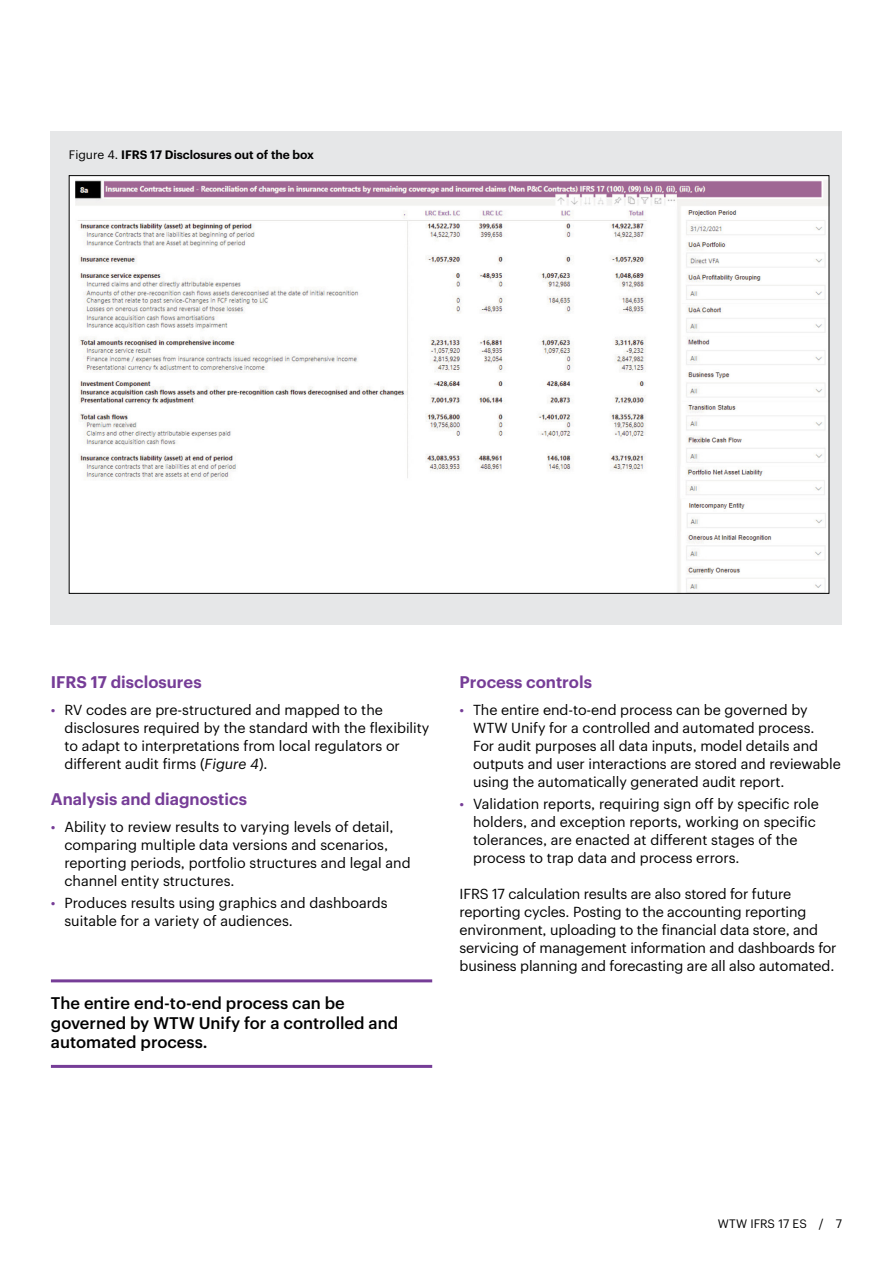
<style>
.page{position:relative;width:893px;height:1263px;background:#fff}
.page>*{position:absolute;margin:0;border:0;box-sizing:border-box;transform-origin:0 0}
.t1{font:500 16.5px/19.5px "Graphik";color:#000}
.t2{font:600 16.5px "Graphik";color:#763d97}
.t3{font:14.25px/18px "Graphik";letter-spacing:-.005em;color:#000}
.t4{font:600 12px "Graphik";color:#000}
.t5{font:12px "Graphik";color:#000}
.s1{font-weight:400}
.s2{color:#763d97}
.s3{font-style:italic}
</style>
<div class="page">
<hr style="left:51px;top:979px;width:381px;height:3px;background:#763d97">
<hr style="left:51px;top:1065px;width:381px;height:3px;background:#763d97">
<div style="left:51px;top:132px;width:791px;height:63px;background:#e6e7e8"></div>
<svg style="left:51px;top:176px;width:791px;height:449px;fill:#e6e7e8"></svg>
<img style="left:76px;top:177px;width:751px;height:414px">
<p class="t4" style="left:69px;top:145px;width:247px"><span class="s1">Figure 4.</span> IFRS 17 Disclosures out of the box</p>
<p class="t2" style="left:51px;top:669px;width:152px">IFRS 17 disclosures</p>
<p class="t3" style="left:64px;top:699px;width:367px;text-indent:-13px"><span class="s2">•</span> RV codes are pre-structured and mapped to the disclosures required by the standard with the flexibility to adapt to interpretations from local regulators or different audit firms (<span class="s3">Figure 4</span>).</p>
<p class="t2" style="left:51px;top:786px;width:198px">Analysis and diagnostics</p>
<p class="t3" style="left:64px;top:816px;width:348px;text-indent:-13px"><span class="s2">•</span> Ability to review results to varying levels of detail, comparing multiple data versions and scenarios, reporting periods, portfolio structures and legal and channel entity structures.</p>
<p class="t3" style="left:64px;top:893px;width:325px;text-indent:-13px"><span class="s2">•</span> Produces results using graphics and dashboards suitable for a variety of audiences.</p>
<p class="t1" style="left:51px;top:992px;width:349px">The entire end-to-end process can be governed by WTW Unify for a controlled and automated process.</p>
<p class="t2" style="left:460px;top:669px;width:134px">Process controls</p>
<p class="t3" style="left:473px;top:699px;width:369px;text-indent:-13px"><span class="s2">•</span> The entire end-to-end process can be governed by WTW Unify for a controlled and automated process.<br>For audit purposes all data inputs, model details and outputs and user interactions are stored and reviewable using the automatically generated audit report.</p>
<p class="t3" style="left:473px;top:794px;width:347px;text-indent:-13px"><span class="s2">•</span> Validation reports, requiring sign off by specific role holders, and exception reports, working on specific tolerances, are enacted at different stages of the process to trap data and process errors.</p>
<p class="t3" style="left:460px;top:884px;width:379px">IFRS 17 calculation results are also stored for future reporting cycles. Posting to the accounting reporting environment, uploading to the financial data store, and servicing of management information and dashboards for business planning and forecasting are all also automated.</p>
<p class="t5" style="left:718px;top:1215px;width:126px">WTW IFRS 17 ES / 7</p>
</div>
